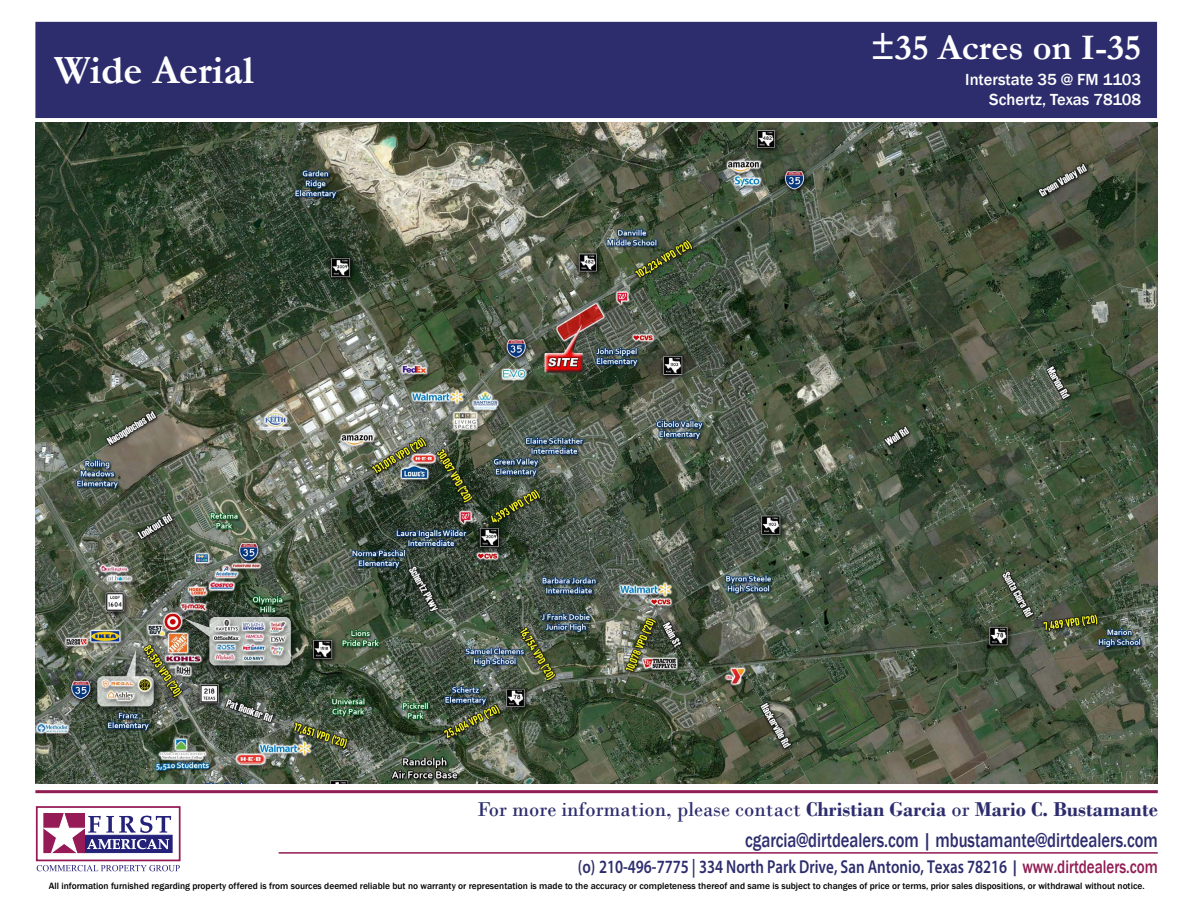
<style>
.page{position:relative;width:1188px;height:918px;background:#fff}
.page>*{position:absolute;margin:0;border:0;box-sizing:border-box;transform-origin:0 0}
.t1{font:700 40.5px "Garamond";color:#fff}
.t2{font:700 36.3px "Garamond";color:#fff}
.t3{font:21px "Bodoni";color:#2d2d6e}
.t4{font:500 20.7px "Franklin Gothic";color:#2d2d6e;scale:.8 1}
.t5{font:600 18.75px "Myriad Pro";color:#2d2d6e;scale:.8 1}
.t6{font:500 16.5px/19.8px "Franklin Gothic";color:#fff;text-align:right}
.t7{font:500 9.45px "Franklin Gothic";color:#000}
.s1{font-weight:700}
.s2{font-family:"Franklin Gothic";font-weight:500}
.s3{font-family:"Franklin Gothic";font-weight:500;color:#911c53}
</style>
<div class="page">
<div style="left:35px;top:22px;width:1122px;height:96px;background:#2d2d6e"></div>
<hr style="left:279px;top:852px;width:879px;height:2px;background:#911c53">
<hr style="left:35px;top:790px;width:1123px;height:3px;background:#911c53">
<div style="left:84px;top:835px;width:88px;height:18px;border:1px solid #242278"></div>
<svg style="left:43px;top:813px;width:128px;height:40px"></svg>
<div style="left:36px;top:806px;width:145px;height:55px;border:2px solid #961a56"></div>
<svg style="left:37px;top:865px;width:143px;height:6px"></svg>
<img style="left:35px;top:123px;width:1122px;height:661px">
<h1 class="t1" style="left:54px;top:43px;width:201px">Wide Aerial</h1>
<h2 class="t2" style="left:871px;top:23px;width:272px">±35 Acres on I-35</h2>
<h3 class="t6" style="left:965px;top:70px;width:178px">Interstate 35 @ FM 1103<br>Schertz, Texas 78108</h3>
<h3 class="t3" style="left:477px;top:796px;width:682px">For more information, please contact <span class="s1">Christian Garcia</span> or <span class="s1">Mario C. Bustamante</span></h3>
<h3 class="t4" style="left:745px;top:827px;width:517px">cgarcia@dirtdealers.com | mbustamante@dirtdealers.com</h3>
<h3 class="t5" style="left:578px;top:855px;width:727px">(o) 210-496-7775 | 334 North Park Drive, San Antonio, Texas 78216 <span class="s2">|</span> <span class="s3">www.dirtdealers.com</span></h3>
<p class="t7" style="left:49px;top:880px;width:1097px">All information furnished regarding property offered is from sources deemed reliable but no warranty or representation is made to the accuracy or completeness thereof and same is subject to changes of price or terms, prior sales dispositions, or withdrawal without notice.</p>
</div>
